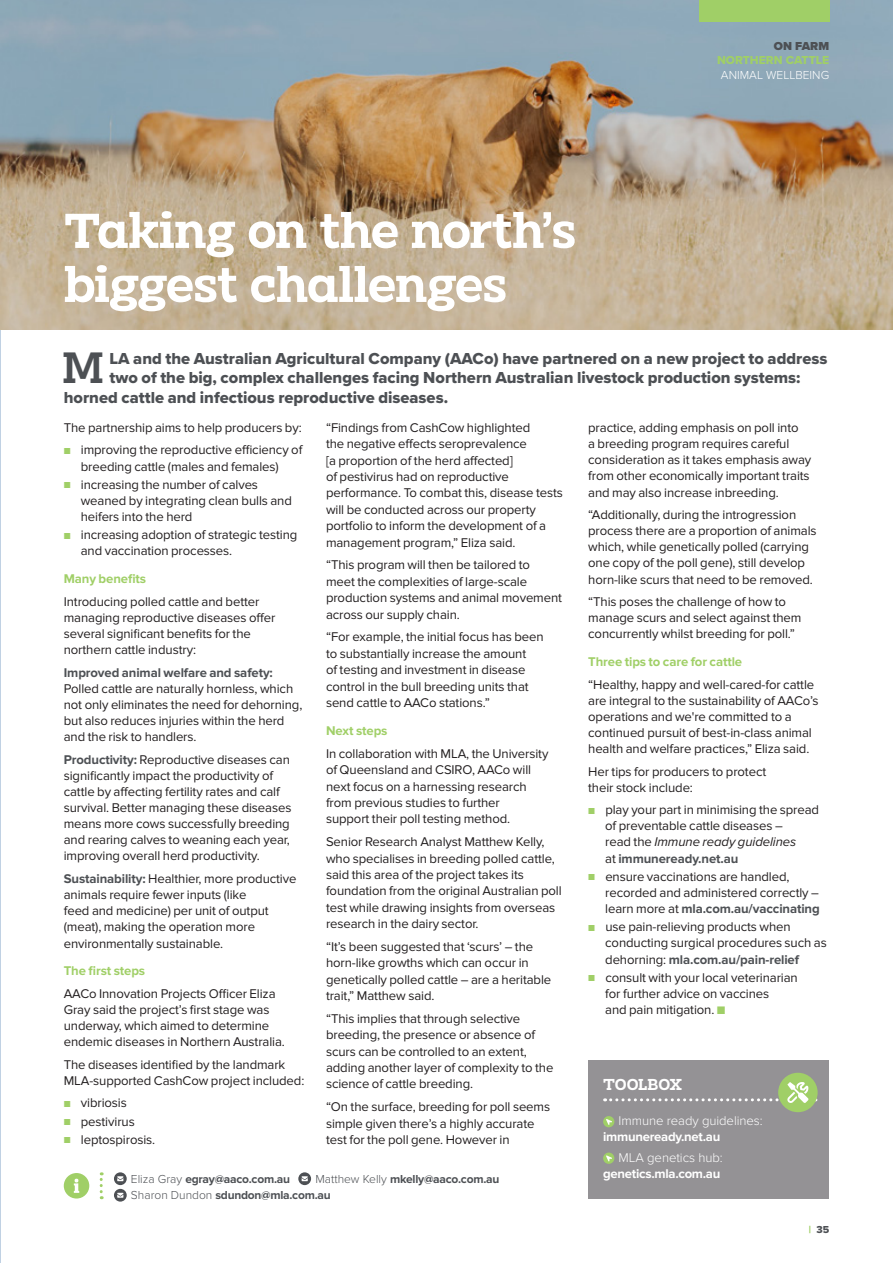
<style>
.page{position:relative;width:893px;height:1263px;background:#fff}
.page>*{position:absolute;margin:0;border:0;box-sizing:border-box;transform-origin:0 0}
.t1{font:600 51px/54px "Clab";letter-spacing:-.02em;color:#fff}
.t2{font:500 45.6px "Clab";color:#4d5054}
.t3{font:16.5px "Proxima Nova Extrabld";color:#4d5054}
.t4{font:600 16.5px "Clab";letter-spacing:-.01em;color:#fff}
.t5{font:13.2px/16.2px "Proxima Nova";letter-spacing:-.01em;color:#231f20}
.t6{font:700 13.2px "Proxima Nova";letter-spacing:-.01em;color:#a0cf67}
.t7{font:300 13.2px "Proxima Nova";letter-spacing:-.005em;color:#fff}
.t8{font:700 13.2px "Proxima Nova";letter-spacing:-.02em;color:#fff}
.t9{font:700 13.2px "Proxima Nova";letter-spacing:-.01em;color:#4d5054}
.t10{font:700 12px/16.5px "Proxima Nova";letter-spacing:-.02em;color:#4d5054}
.t11{font:300 12px "Proxima Nova";color:#fff}
.t12{font:12px "Proxima Nova Extrabld";color:#a0cf67}
.t13{font:900 12px "Proxima Nova";color:#4d5054}
.t14{font:10.5px "Proxima Nova Extrabld";color:#4d5054}
.s1{font-weight:300;font-size:10.5px;color:#a0cf67}
.s2{font-weight:700;color:#4d5054}
.s3{font-style:italic}
.s4{color:#a0cf67}
.s5{font-weight:300}
</style>
<div class="page">
<img style="left:0;top:0;width:893px;height:330px">
<svg style="left:100px;top:1172px;width:3px;height:27px"></svg>
<div style="left:64px;top:1173px;width:25px;height:25px;background:#a0cf67;border-radius:50%"></div>
<svg style="left:74px;top:1179px;width:5px;height:14px"></svg>
<svg style="left:298px;top:1172px;width:13px;height:13px"></svg>
<svg style="left:114px;top:1172px;width:13px;height:29px"></svg>
<div style="left:588px;top:1060px;width:241px;height:139px;background:#949295"></div>
<svg style="left:603px;top:1116px;width:11px;height:11px"></svg>
<svg style="left:603px;top:1152px;width:11px;height:12px"></svg>
<div style="left:778px;top:1073px;width:40px;height:39px;background:#a0cf67;border-radius:50%"></div>
<svg style="left:605px;top:1082px;width:211px;height:21px"></svg>
<div style="left:699px;top:0;width:130px;height:21px;background:#a0cf67"></div>
<h1 class="t1" style="left:64px;top:203px;width:514px">Taking on the north’s biggest challenges</h1>
<p class="t13" style="left:774px;top:37px;width:57px">ON FARM</p>
<p class="t12" style="left:717px;top:51px;width:114px">NORTHERN CATTLE</p>
<p class="t11" style="left:721px;top:66px;width:110px">ANIMAL WELLBEING</p>
<h2 class="t2" style="left:62px;top:341px;width:43px">M</h2>
<p class="t3" style="left:109px;top:346px;width:719px">LA and the Australian Agricultural Company (AACo) have partnered on a new project to address</p>
<p class="t3" style="left:109px;top:366px;width:693px">two of the big, complex challenges facing Northern Australian livestock production systems:</p>
<p class="t3" style="left:64px;top:385px;width:386px">horned cattle and infectious reproductive diseases.</p>
<p class="t5" style="left:64px;top:420px;width:239px">The partnership aims to help producers by:</p>
<p class="t5" style="left:64px;top:442px;width:240px;text-align:center"><span class="s1">■</span> improving the reproductive efficiency of breeding cattle (males and females)</p>
<p class="t5" style="left:81px;top:476px;width:213px;text-indent:-17px"><span class="s1">■</span> increasing the number of calves weaned by integrating clean bulls and heifers into the herd</p>
<p class="t5" style="left:81px;top:527px;width:218px;text-indent:-17px"><span class="s1">■</span> increasing adoption of strategic testing and vaccination processes.</p>
<p class="t6" style="left:64px;top:571px;width:84px">Many benefits</p>
<p class="t5" style="left:64px;top:593px;width:213px">Introducing polled cattle and better managing reproductive diseases offer several significant benefits for the northern cattle industry:</p>
<p class="t9" style="left:64px;top:665px;width:211px">Improved animal welfare and safety:</p>
<p class="t5" style="left:64px;top:680px;width:240px">Polled cattle are naturally hornless, which not only eliminates the need for dehorning, but also reduces injuries within the herd and the risk to handlers.</p>
<p class="t5" style="left:64px;top:751px;width:229px"><span class="s2">Productivity:</span> Reproductive diseases can significantly impact the productivity of cattle by affecting fertility rates and calf survival. Better managing these diseases means more cows successfully breeding and rearing calves to weaning each year, improving overall herd productivity.</p>
<p class="t5" style="left:64px;top:871px;width:234px"><span class="s2">Sustainability:</span> Healthier, more productive animals require fewer inputs (like<br>feed and medicine) per unit of output (meat), making the operation more environmentally sustainable.</p>
<p class="t6" style="left:64px;top:963px;width:83px">The first steps</p>
<p class="t5" style="left:64px;top:985px;width:223px">AACo Innovation Projects Officer Eliza Gray said the project’s first stage was underway, which aimed to determine endemic diseases in Northern Australia.</p>
<p class="t5" style="left:64px;top:1056px;width:242px">The diseases identified by the landmark<br>MLA-supported CashCow project included:</p>
<p class="t5" style="left:64px;top:1095px;width:65px"><span class="s1">■</span> vibriosis</p>
<p class="t5" style="left:64px;top:1113px;width:73px"><span class="s1">■</span> pestivirus</p>
<p class="t5" style="left:64px;top:1131px;width:93px"><span class="s1">■</span> leptospirosis.</p>
<p class="t5" style="left:326px;top:419px;width:238px">“Findings from CashCow highlighted<br>the negative effects seroprevalence<br>[a proportion of the herd affected]<br>of pestivirus had on reproductive performance. To combat this, disease tests will be conducted across our property portfolio to inform the development of a management program,” Eliza said.</p>
<p class="t5" style="left:326px;top:557px;width:238px">“This program will then be tailored to meet the complexities of large-scale production systems and animal movement across our supply chain.</p>
<p class="t5" style="left:326px;top:629px;width:219px">“For example, the initial focus has been to substantially increase the amount<br>of testing and investment in disease control in the bull breeding units that send cattle to AACo stations.”</p>
<p class="t6" style="left:326px;top:723px;width:63px">Next steps</p>
<p class="t5" style="left:326px;top:745px;width:224px">In collaboration with MLA, the University of Queensland and CSIRO, AACo will next focus on a harnessing research from previous studies to further<br>support their poll testing method.</p>
<p class="t5" style="left:326px;top:834px;width:237px">Senior Research Analyst Matthew Kelly, who specialises in breeding polled cattle, said this area of the project takes its foundation from the original Australian poll test while drawing insights from overseas research in the dairy sector.</p>
<p class="t5" style="left:326px;top:938px;width:227px">“It’s been suggested that ‘scurs’ – the horn-like growths which can occur in genetically polled cattle – are a heritable trait,” Matthew said.</p>
<p class="t5" style="left:326px;top:1010px;width:229px">“This implies that through selective breeding, the presence or absence of scurs can be controlled to an extent, adding another layer of complexity to the science of cattle breeding.</p>
<p class="t5" style="left:326px;top:1099px;width:226px">“On the surface, breeding for poll seems simple given there’s a highly accurate test for the poll gene. However in</p>
<p class="t5" style="left:588px;top:420px;width:225px">practice, adding emphasis on poll into<br>a breeding program requires careful consideration as it takes emphasis away from other economically important traits and may also increase inbreeding.</p>
<p class="t5" style="left:588px;top:507px;width:230px">“Additionally, during the introgression process there are a proportion of animals which, while genetically polled (carrying one copy of the poll gene), still develop horn-like scurs that need to be removed.</p>
<p class="t5" style="left:588px;top:594px;width:215px">“This poses the challenge of how to manage scurs and select against them concurrently whilst breeding for poll.”</p>
<p class="t6" style="left:588px;top:654px;width:155px">Three tips to care for cattle</p>
<p class="t5" style="left:588px;top:676px;width:232px">“Healthy, happy and well-cared-for cattle are integral to the sustainability of AACo’s operations and we're committed to a continued pursuit of best-in-class animal health and welfare practices,” Eliza said.</p>
<p class="t5" style="left:588px;top:763px;width:180px">Her tips for producers to protect their stock include:</p>
<p class="t5" style="left:605px;top:802px;width:215px;text-indent:-17px"><span class="s1">■</span> play your part in minimising the spread of preventable cattle diseases –<br>read the <span class="s3">Immune ready guidelines<br></span>at <span class="s2">immuneready.net.au</span></p>
<p class="t5" style="left:605px;top:868px;width:216px;text-indent:-17px"><span class="s1">■</span> ensure vaccinations are handled, recorded and administered correctly – learn more at <span class="s2">mla.com.au/vaccinating</span></p>
<p class="t5" style="left:605px;top:919px;width:223px;text-indent:-17px"><span class="s1">■</span> use pain-relieving products when conducting surgical procedures such as dehorning: <span class="s2">mla.com.au/pain-relief</span></p>
<p class="t5" style="left:605px;top:969px;width:194px;text-indent:-17px"><span class="s1">■</span> consult with your local veterinarian for further advice on vaccines<br>and pain mitigation. <span class="s4">■</span></p>
<p class="t4" style="left:603px;top:1074px;width:80px">TOOLBOX</p>
<p class="t7" style="left:619px;top:1111px;width:146px">Immune ready guidelines:</p>
<p class="t8" style="left:603px;top:1129px;width:119px">immuneready.net.au</p>
<p class="t7" style="left:619px;top:1147px;width:106px">MLA genetics hub:</p>
<p class="t8" style="left:603px;top:1166px;width:119px">genetics.mla.com.au</p>
<p class="t10" style="left:131px;top:1171px;width:161px"><span class="s5">Eliza Gray</span> egray@aaco.com.au</p>
<p class="t10" style="left:131px;top:1171px;width:370px;text-indent:184px"><span class="s5">Matthew Kelly</span> mkelly@aaco.com.au<br><span class="s5">Sharon Dundon</span> sdundon@mla.com.au</p>
<p class="t14" style="left:809px;top:1222px;width:22px"><span class="s4">|</span> 35</p>
</div>
